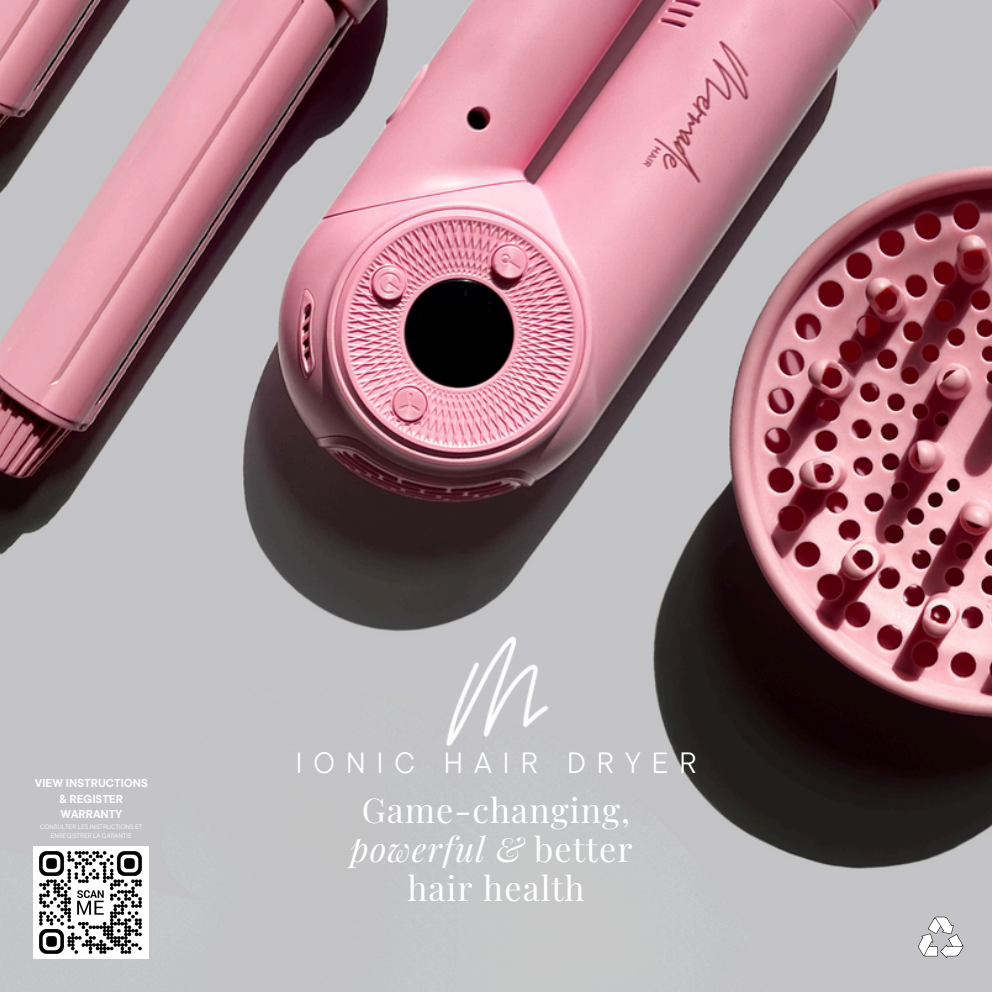
<style>
.page{position:relative;width:992px;height:992px;background:#fff}
.page>*{position:absolute;margin:0;border:0;box-sizing:border-box;transform-origin:0 0}
.t1{font:34.25px/39px "Playfair Display";letter-spacing:.03em;color:#fff;text-align:center}
.t2{font:29.25px "TT Commons Pro";letter-spacing:.365em;color:#fff}
.t3{font:700 11.5px/15.5px "TT Commons Pro";color:#fff;text-align:center}
.t4{font:6.5px/8.5px "TT Commons Pro";color:#fff;text-align:center}
.s1{font-style:italic}
</style>
<div class="page">
<img style="left:0;top:0;width:992px;height:992px">
<img style="left:444px;top:635px;width:105px;height:113px">
<svg style="left:918px;top:917px;width:45px;height:41px"></svg>
<img style="left:34px;top:846px;width:114px;height:113px">
<p class="t3" style="left:35px;top:775px;width:114px">VIEW INSTRUCTIONS &amp; REGISTER<br>WARRANTY</p>
<p class="t4" style="left:40px;top:822px;width:104px">CONSULTER LES INSTRUCTIONS ET<br>ENREGISTRER LA GARANTIE</p>
<p class="t2" style="left:295px;top:743px;width:403px">IONIC HAIR DRYER</p>
<p class="t1" style="left:350px;top:789px;width:284px">Game-changing, <span class="s1">powerful &amp;</span> better hair health</p>
</div>
